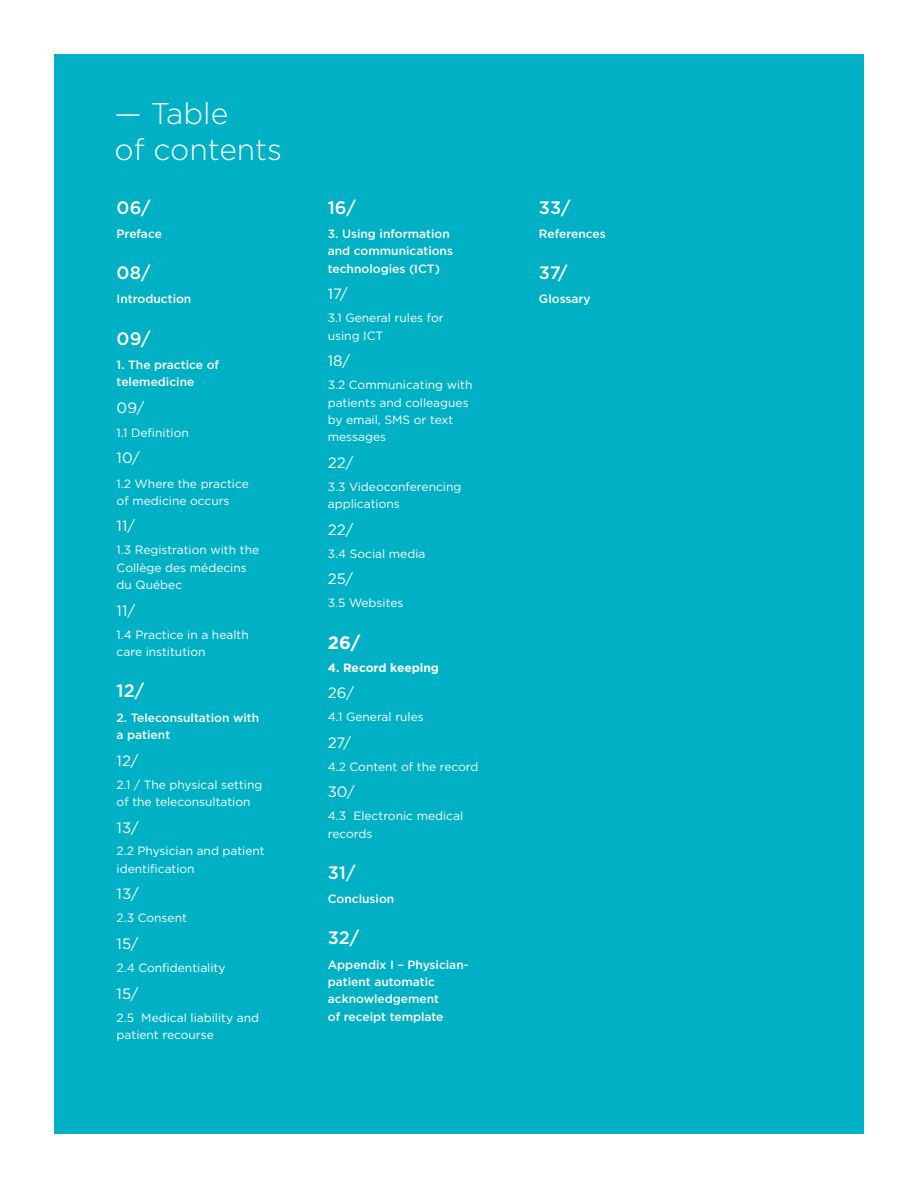
<style>
.page{position:relative;width:918px;height:1188px;background:#fff}
.page>*{position:absolute;margin:0;border:0;box-sizing:border-box;transform-origin:0 0}
.t1{font:300 30px/36px "Gotham";color:#fff}
.t2{font:500 18px "Gotham";color:#fff}
.t3{font:700 18px "Gotham";color:#fff}
.t4{font:15px "Gotham";color:#fff}
.t5{font:12px/17.4px "Gotham";color:#fff}
.t6{font:500 12px/17.4px "Gotham";color:#fff}
.t7{font:700 12px "Gotham";color:#fff}
</style>
<div class="page">
<div style="left:54px;top:54px;width:810px;height:1080px;background:#00b1c5"></div>
<p class="t1" style="left:114px;top:95px;width:169px">— Table<br>of contents</p>
<p class="t2" style="left:117px;top:197px;width:36px">06/</p>
<p class="t6" style="left:117px;top:225px;width:47px">Preface</p>
<p class="t2" style="left:117px;top:263px;width:35px">08/</p>
<p class="t6" style="left:117px;top:290px;width:76px">Introduction</p>
<p class="t2" style="left:117px;top:328px;width:35px">09/</p>
<p class="t6" style="left:117px;top:355px;width:104px">1. The practice of telemedicine</p>
<p class="t4" style="left:117px;top:399px;width:29px">09/</p>
<p class="t5" style="left:117px;top:424px;width:74px">1.1 Definition</p>
<p class="t4" style="left:117px;top:450px;width:25px">10/</p>
<p class="t5" style="left:117px;top:474px;width:134px">1.2 Where the practice of medicine occurs</p>
<p class="t4" style="left:117px;top:518px;width:20px">11/</p>
<p class="t5" style="left:117px;top:541px;width:144px">1.3 Registration with the<br>Collège des médecins du Québec</p>
<p class="t4" style="left:117px;top:602px;width:20px">11/</p>
<p class="t5" style="left:117px;top:626px;width:134px">1.4 Practice in a health care institution</p>
<p class="t2" style="left:117px;top:681px;width:29px">12/</p>
<p class="t6" style="left:117px;top:708px;width:144px">2. Teleconsultation with a patient</p>
<p class="t4" style="left:117px;top:752px;width:23px">12/</p>
<p class="t5" style="left:117px;top:775px;width:147px">2.1 / The physical setting of the teleconsultation</p>
<p class="t4" style="left:117px;top:819px;width:24px">13/</p>
<p class="t5" style="left:117px;top:842px;width:150px">2.2 Physician and patient identification</p>
<p class="t4" style="left:117px;top:886px;width:24px">13/</p>
<p class="t5" style="left:117px;top:909px;width:72px">2.3 Consent</p>
<p class="t4" style="left:117px;top:935px;width:23px">15/</p>
<p class="t5" style="left:117px;top:959px;width:110px">2.4 Confidentiality</p>
<p class="t4" style="left:117px;top:985px;width:23px">15/</p>
<p class="t5" style="left:117px;top:1008px;width:144px">2.5 Medical liability and patient recourse</p>
<p class="t2" style="left:328px;top:197px;width:30px">16/</p>
<p class="t6" style="left:328px;top:225px;width:127px">3. Using information and communications technologies (ICT)</p>
<p class="t4" style="left:328px;top:286px;width:21px">17/</p>
<p class="t5" style="left:328px;top:309px;width:117px">3.1 General rules for using ICT</p>
<p class="t4" style="left:328px;top:353px;width:24px">18/</p>
<p class="t5" style="left:328px;top:376px;width:146px">3.2 Communicating with patients and colleagues by email, SMS or text messages</p>
<p class="t4" style="left:328px;top:454px;width:27px">22/</p>
<p class="t5" style="left:328px;top:478px;width:135px">3.3 Videoconferencing applications</p>
<p class="t4" style="left:328px;top:521px;width:27px">22/</p>
<p class="t5" style="left:328px;top:545px;width:99px">3.4 Social media</p>
<p class="t4" style="left:328px;top:571px;width:27px">25/</p>
<p class="t5" style="left:328px;top:594px;width:77px">3.5 Websites</p>
<p class="t3" style="left:328px;top:632px;width:34px">26/</p>
<p class="t7" style="left:328px;top:660px;width:113px">4. Record keeping</p>
<p class="t4" style="left:328px;top:685px;width:28px">26/</p>
<p class="t5" style="left:328px;top:708px;width:98px">4.1 General rules</p>
<p class="t4" style="left:328px;top:734px;width:25px">27/</p>
<p class="t5" style="left:328px;top:758px;width:152px">4.2 Content of the record</p>
<p class="t4" style="left:328px;top:784px;width:29px">30/</p>
<p class="t5" style="left:328px;top:807px;width:137px">4.3 Electronic medical records</p>
<p class="t2" style="left:328px;top:862px;width:29px">31/</p>
<p class="t6" style="left:328px;top:890px;width:68px">Conclusion</p>
<p class="t2" style="left:328px;top:928px;width:33px">32/</p>
<p class="t6" style="left:328px;top:955px;width:142px">Appendix I – Physician&shy;patient automatic acknowledgement<br>of receipt template</p>
<p class="t2" style="left:539px;top:197px;width:33px">33/</p>
<p class="t6" style="left:539px;top:225px;width:68px">References</p>
<p class="t2" style="left:539px;top:263px;width:30px">37/</p>
<p class="t6" style="left:539px;top:290px;width:53px">Glossary</p>
</div>
